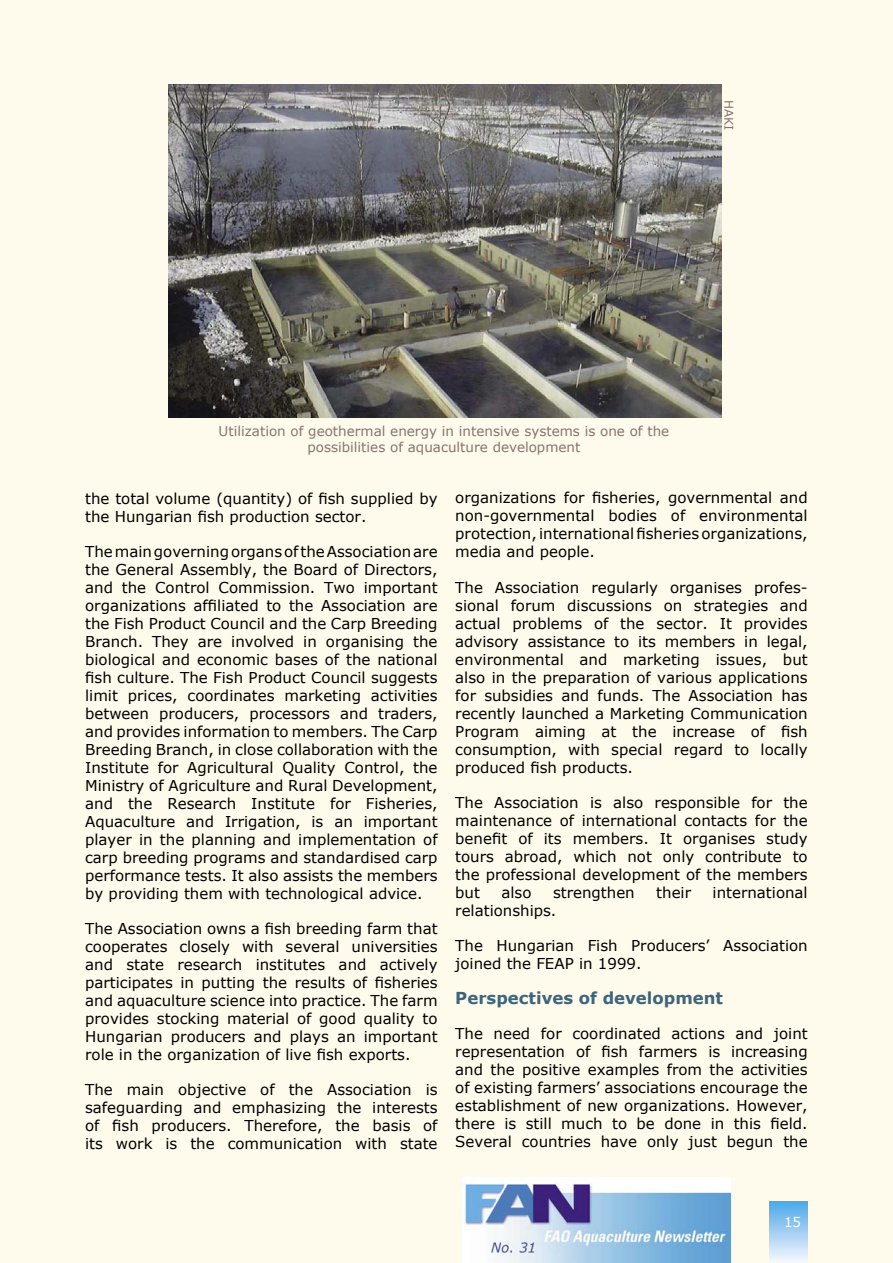
<style>
.page{position:relative;width:893px;height:1263px;background:#fefbec}
.page>*{position:absolute;margin:0;border:0;box-sizing:border-box;transform-origin:0 0}
.t1{font:700 16.5px "Verdana";color:#3f657e}
.t2{font:15px/18px "Verdana";color:#000;text-align:justify}
.t3{font:13.5px/16.2px "Verdana";color:#897272;text-align:center}
.t4{font:13.5px "Verdana";color:#fff}
.t5{font:12px "Verdana";color:#897272}
</style>
<div class="page">
<img style="left:463px;top:1177px;width:267px;height:86px">
<div style="left:770px;top:1201px;width:38px;height:62px;background:linear-gradient(to bottom,#4ba7e8,#f5f6fd)"></div>
<img style="left:169px;top:85px;width:553px;height:333px">
<hr style="left:0;top:657px;width:4px;height:490px;background:#fefbec">
<p class="t5" style="left:737px;top:100px;width:32px;rotate:90deg">HAKI</p>
<p class="t3" style="left:219px;top:422px;width:452px">Utilization of geothermal energy in intensive systems is one of the possibilities of aquaculture development</p>
<p class="t2" style="left:85px;top:489px;width:354px">the total volume (quantity) of fish supplied by the Hungarian fish production sector.</p>
<p class="t2" style="left:85px;top:542px;width:354px">The main governing organs of the Association are the General Assembly, the Board of Directors, and the Control Commission. Two important organizations affiliated to the Association are the Fish Product Council and the Carp Breeding Branch. They are involved in organising the biological and economic bases of the national fish culture. The Fish Product Council suggests limit prices, coordinates marketing activities between producers, processors and traders, and provides information to members. The Carp Breeding Branch, in close collaboration with the Institute for Agricultural Quality Control, the Ministry of Agriculture and Rural Development, and the Research Institute for Fisheries, Aquaculture and Irrigation, is an important player in the planning and implementation of carp breeding programs and standardised carp performance tests. It also assists the members by providing them with technological advice.</p>
<p class="t2" style="left:85px;top:919px;width:354px">The Association owns a fish breeding farm that cooperates closely with several universities and state research institutes and actively participates in putting the results of fisheries and aquaculture science into practice. The farm provides stocking material of good quality to Hungarian producers and plays an important role in the organization of live fish exports.</p>
<p class="t2" style="left:85px;top:1080px;width:354px">The main objective of the Association is safeguarding and emphasizing the interests of fish producers. Therefore, the basis of its work is the communication with state</p>
<p class="t2" style="left:455px;top:488px;width:354px">organizations for fisheries, governmental and non-governmental bodies of environmental protection, international fisheries organizations, media and people.</p>
<p class="t2" style="left:455px;top:577px;width:354px">The Association regularly organises profes&shy;sional forum discussions on strategies and actual problems of the sector. It provides advisory assistance to its members in legal, environmental and marketing issues, but also in the preparation of various applications for subsidies and funds. The Association has recently launched a Marketing Communication Program aiming at the increase of fish consumption, with special regard to locally produced fish products.</p>
<p class="t2" style="left:455px;top:793px;width:354px">The Association is also responsible for the maintenance of international contacts for the benefit of its members. It organises study tours abroad, which not only contribute to the professional development of the members but</p>
<p class="t2" style="left:502px;top:883px;width:32px">also</p>
<p class="t2" style="left:553px;top:883px;width:83px">strengthen</p>
<p class="t2" style="left:656px;top:883px;width:36px">their</p>
<p class="t2" style="left:713px;top:883px;width:97px">international</p>
<p class="t2" style="left:455px;top:901px;width:103px">relationships.</p>
<p class="t2" style="left:455px;top:936px;width:354px">The Hungarian Fish Producers’ Association joined the FEAP in 1999.</p>
<p class="t1" style="left:455px;top:987px;width:269px">Perspectives of development</p>
<p class="t2" style="left:455px;top:1024px;width:354px">The need for coordinated actions and joint representation of fish farmers is increasing and the positive examples from the activities of existing farmers’ associations encourage the establishment of new organizations. However, there is still much to be done in this field.<br>Several countries have only just begun the</p>
<p class="t4" style="left:784px;top:1213px;width:19px">15</p>
</div>
